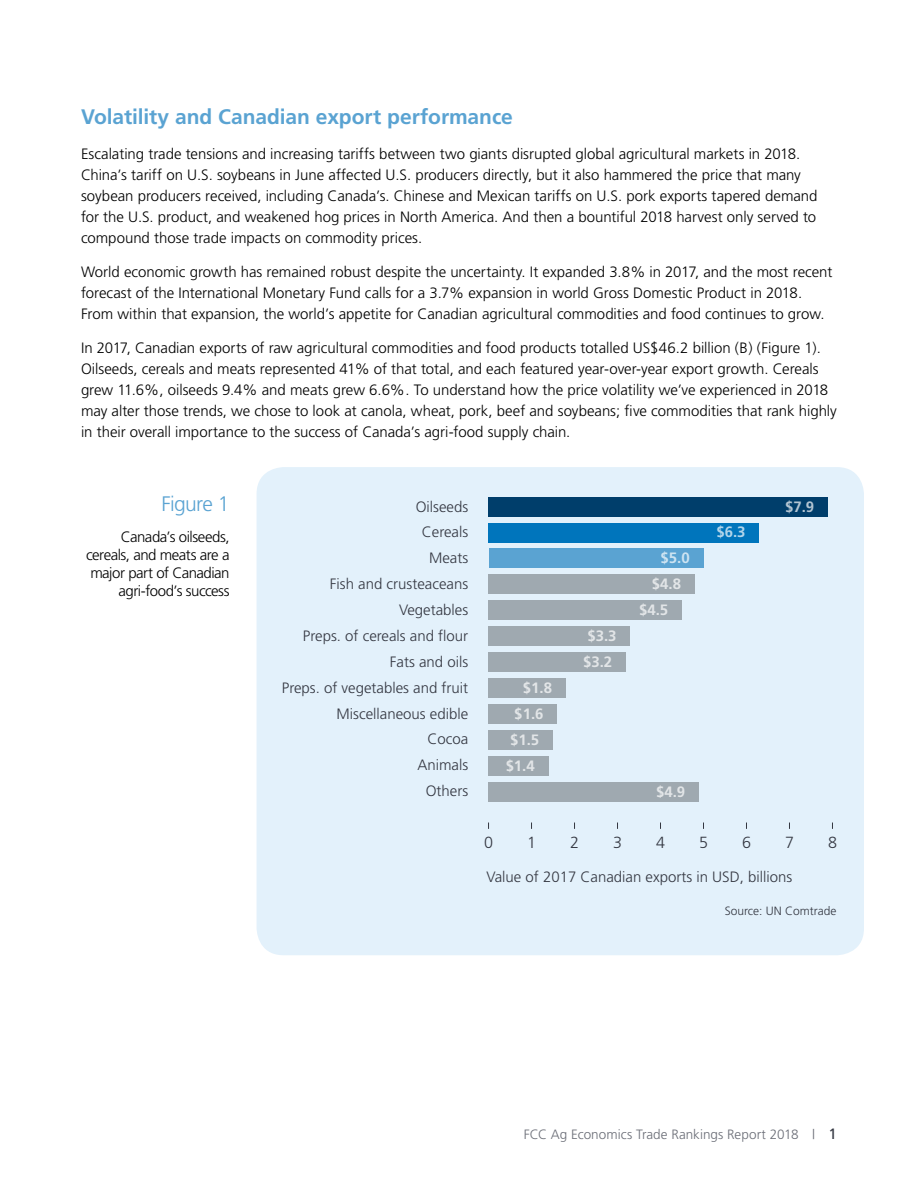
<style>
.page{position:relative;width:918px;height:1188px;background:#fff}
.page>*{position:absolute;margin:0;border:0;box-sizing:border-box;transform-origin:0 0}
.t1{font:700 21px "Frutiger";letter-spacing:-.005em;color:#5aa3d2}
.t2{font:300 21px "Frutiger";letter-spacing:-.035em;color:#5aa3d2}
.t3{font:300 16.05px "Frutiger";color:#343741}
.t4{font:300 15px/21px "Frutiger";color:#000}
.t5{font:300 15px/25.8px "Frutiger";color:#343741;text-align:right}
.t6{font:300 15px/18px "Frutiger";letter-spacing:-.035em;color:#000;text-align:right}
.t7{font:700 15px/26px "Frutiger";color:#fff}
.t8{font:300 13.5px "Frutiger";letter-spacing:.005em;color:#6b6e77}
.t9{font:300 12px "Frutiger";color:#343741}
.s1{font-weight:400;font-size:15px;color:#343741}
</style>
<div class="page">
<div style="left:257px;top:467px;width:607px;height:488px;background:#e3f1fb;border-radius:27px"></div>
<div style="left:489px;top:782px;width:210px;height:19px;background:#9fa9b0"></div>
<div style="left:489px;top:756px;width:60px;height:19px;background:#9fa9b0"></div>
<div style="left:489px;top:730px;width:64px;height:20px;background:#9fa9b0"></div>
<div style="left:489px;top:704px;width:68px;height:20px;background:#9fa9b0"></div>
<div style="left:489px;top:678px;width:77px;height:20px;background:#9fa9b0"></div>
<div style="left:489px;top:652px;width:137px;height:20px;background:#9fa9b0"></div>
<div style="left:489px;top:626px;width:141px;height:20px;background:#9fa9b0"></div>
<div style="left:489px;top:601px;width:193px;height:19px;background:#9fa9b0"></div>
<div style="left:489px;top:575px;width:206px;height:19px;background:#9fa9b0"></div>
<div style="left:489px;top:549px;width:215px;height:19px;background:#5aa3d2"></div>
<div style="left:489px;top:523px;width:270px;height:19px;background:#0075bc"></div>
<div style="left:489px;top:497px;width:339px;height:19px;background:#003e6b"></div>
<h1 class="t1" style="left:81px;top:105px;width:433px">Volatility and Canadian export performance</h1>
<p class="t4" style="left:81px;top:143px;width:738px">Escalating trade tensions and increasing tariffs between two giants disrupted global agricultural markets in 2018.<br>China’s tariff on U.S. soybeans in June affected U.S. producers directly, but it also hammered the price that many soybean producers received, including Canada’s. Chinese and Mexican tariffs on U.S. pork exports tapered demand for the U.S. product, and weakened hog prices in North America. And then a bountiful 2018 harvest only served to compound those trade impacts on commodity prices.</p>
<p class="t4" style="left:81px;top:261px;width:753px">World economic growth has remained robust despite the uncertainty. It expanded 3.8% in 2017, and the most recent forecast of the International Monetary Fund calls for a 3.7% expansion in world Gross Domestic Product in 2018.<br>From within that expansion, the world’s appetite for Canadian agricultural commodities and food continues to grow.</p>
<p class="t4" style="left:81px;top:337px;width:757px">In 2017, Canadian exports of raw agricultural commodities and food products totalled US$46.2 billion (B) (Figure 1).<br>Oilseeds, cereals and meats represented 41% of that total, and each featured year-over-year export growth. Cereals grew 11.6%, oilseeds 9.4% and meats grew 6.6%. To understand how the price volatility we’ve experienced in 2018 may alter those trends, we chose to look at canola, wheat, pork, beef and soybeans; five commodities that rank highly in their overall importance to the success of Canada’s agri-food supply chain.</p>
<h1 class="t2" style="left:162px;top:491px;width:69px">Figure 1</h1>
<p class="t6" style="left:86px;top:528px;width:145px">Canada’s oilseeds, cereals, and meats are a major part of Canadian agri-food’s success</p>
<p class="t5" style="left:282px;top:493px;width:188px">Oilseeds<br>Cereals<br>Meats<br>Fish and crusteaceans<br>Vegetables<br>Preps. of cereals and flour<br>Fats and oils<br>Preps. of vegetables and fruit<br>Miscellaneous edible<br>Cocoa<br>Animals<br>Others</p>
<p class="t7" style="left:523px;top:675px;width:31px">$1.8</p>
<p class="t7" style="left:514px;top:700px;width:31px">$1.6</p>
<p class="t7" style="left:510px;top:726px;width:31px">$1.5</p>
<p class="t7" style="left:506px;top:752px;width:31px">$1.4</p>
<p class="t7" style="left:583px;top:623px;width:35px">$3.3 $3.2</p>
<p class="t7" style="left:661px;top:545px;width:31px">$5.0</p>
<p class="t7" style="left:652px;top:571px;width:31px">$4.8</p>
<p class="t7" style="left:639px;top:597px;width:31px">$4.5</p>
<p class="t7" style="left:716px;top:519px;width:31px">$6.3</p>
<p class="t7" style="left:656px;top:778px;width:31px">$4.9</p>
<p class="t7" style="left:785px;top:493px;width:31px">$7.9</p>
<p class="t3" style="left:484px;top:833px;width:10px">0</p>
<p class="t3" style="left:527px;top:833px;width:10px">1</p>
<p class="t3" style="left:570px;top:833px;width:10px">2</p>
<p class="t3" style="left:613px;top:833px;width:10px">3</p>
<p class="t3" style="left:656px;top:833px;width:10px">4</p>
<p class="t3" style="left:699px;top:833px;width:10px">5</p>
<p class="t3" style="left:742px;top:833px;width:10px">6</p>
<p class="t3" style="left:785px;top:833px;width:10px">7</p>
<p class="t3" style="left:828px;top:833px;width:10px">8</p>
<p class="t5" style="left:486px;top:864px;width:307px">Value of 2017 Canadian exports in USD, billions</p>
<p class="t9" style="left:725px;top:904px;width:113px">Source: UN Comtrade</p>
<p class="t8" style="left:524px;top:1127px;width:315px">FCC Ag Economics Trade Rankings Report 2018 | <span class="s1">1</span></p>
</div>
